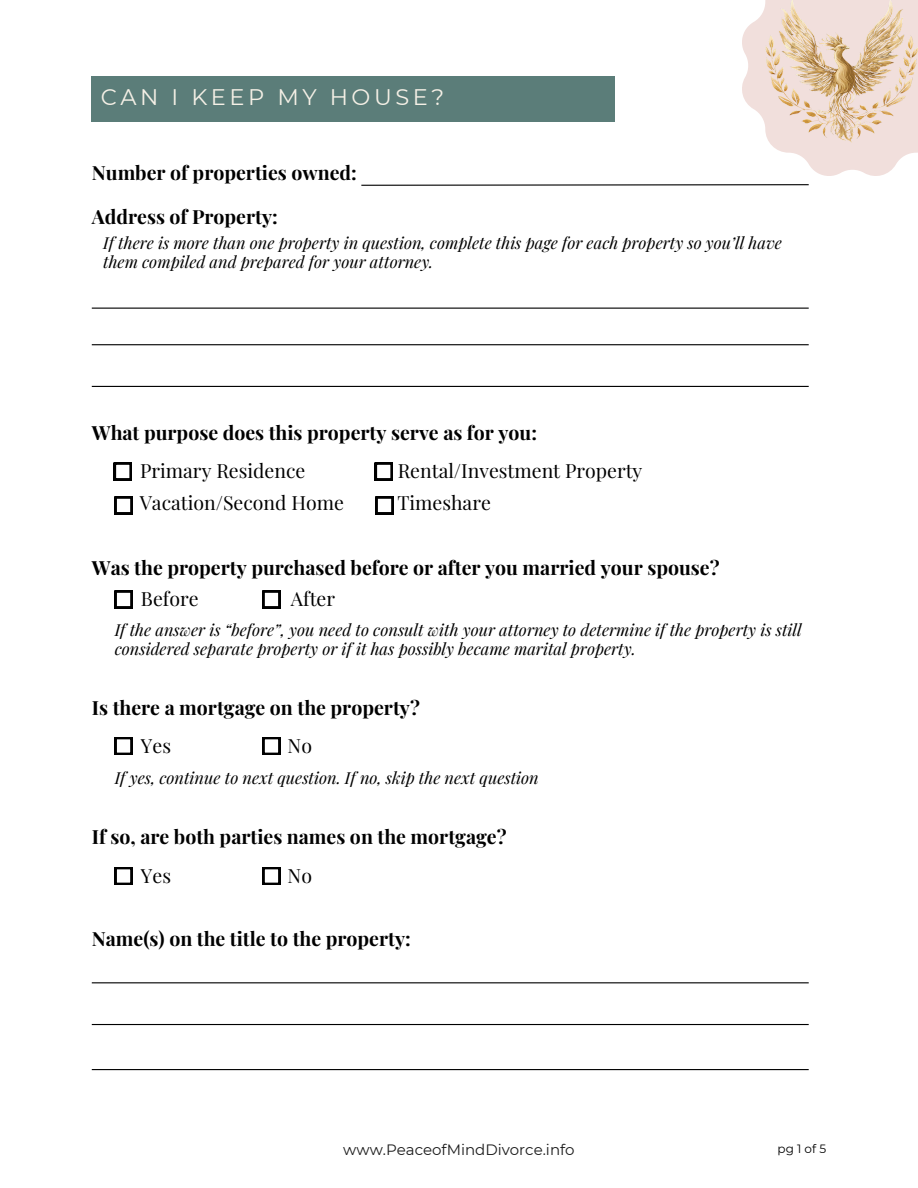
<style>
.page{position:relative;width:918px;height:1188px;background:#fff}
.page>*{position:absolute;margin:0;border:0;box-sizing:border-box;transform-origin:0 0}
.t1{font:22.5px "Montserrat";letter-spacing:.16em;color:#f5f0e6}
.t2{font:700 19.5px "Playfair Display";color:#000}
.t3{font:19.5px "Playfair Display";color:#000}
.t4{font:italic 16.5px/19.2px "Playfair Display";color:#000}
.t5{font:15px "Montserrat";color:#1c1c1c}
.t6{font:12px "Montserrat";letter-spacing:.26em;color:#000}
</style>
<div class="page">
<svg style="left:115px;top:737px;width:17px;height:18px"></svg>
<svg style="left:263px;top:737px;width:17px;height:18px"></svg>
<svg style="left:115px;top:591px;width:17px;height:17px"></svg>
<svg style="left:263px;top:591px;width:17px;height:17px"></svg>
<svg style="left:115px;top:867px;width:17px;height:18px"></svg>
<svg style="left:263px;top:867px;width:17px;height:18px"></svg>
<hr style="left:92px;top:982px;width:717px;height:1px;background:#000">
<hr style="left:92px;top:1024px;width:717px;height:1px;background:#000">
<svg style="left:361px;top:184px;width:448px;height:2px"></svg>
<hr style="left:92px;top:308px;width:717px;height:1px;background:#000">
<hr style="left:92px;top:344px;width:717px;height:1px;background:#000">
<hr style="left:92px;top:386px;width:717px;height:1px;background:#000">
<svg style="left:114px;top:463px;width:18px;height:17px"></svg>
<svg style="left:375px;top:463px;width:18px;height:17px"></svg>
<hr style="left:92px;top:1069px;width:717px;height:1px;background:#000">
<svg style="left:115px;top:497px;width:17px;height:17px"></svg>
<svg style="left:376px;top:497px;width:17px;height:17px"></svg>
<svg style="left:742px;top:22px;width:162px;height:154px"></svg>
<img style="left:754px;top:0;width:164px;height:156px">
<div style="left:92px;top:76px;width:523px;height:46px;background:#5b7d79"></div>
<p class="t1" style="left:101px;top:83px;width:345px">CAN I KEEP MY HOUSE?</p>
<p class="t2" style="left:92px;top:159px;width:267px">Number of properties owned:</p>
<p class="t2" style="left:92px;top:203px;width:188px">Address of Property:</p>
<p class="t4" style="left:103px;top:233px;width:680px">If there is more than one property in question, complete this page for each property so you’ll have them compiled and prepared for your attorney.</p>
<p class="t2" style="left:92px;top:419px;width:447px">What purpose does this property serve as for you:</p>
<p class="t3" style="left:140px;top:457px;width:167px">Primary Residence</p>
<p class="t3" style="left:398px;top:457px;width:246px">Rental/Investment Property</p>
<p class="t3" style="left:140px;top:489px;width:206px">Vacation/Second Home</p>
<p class="t3" style="left:397px;top:489px;width:95px">Timeshare</p>
<p class="t2" style="left:92px;top:554px;width:629px">Was the property purchased before or after you married your spouse?</p>
<p class="t3" style="left:141px;top:585px;width:59px">Before</p>
<p class="t3" style="left:291px;top:585px;width:46px">After</p>
<p class="t4" style="left:115px;top:619px;width:689px">If the answer is “before”, you need to consult with your attorney to determine if the property is still considered separate property or if it has possibly became marital property.</p>
<p class="t2" style="left:92px;top:693px;width:330px">Is there a mortgage on the property?</p>
<h1 class="t3" style="left:141px;top:732px;width:32px">Yes</h1>
<h1 class="t3" style="left:288px;top:732px;width:26px">No</h1>
<p class="t4" style="left:115px;top:768px;width:426px">If yes, continue to next question. If no, skip the next question</p>
<p class="t2" style="left:92px;top:823px;width:416px">If so, are both parties names on the mortgage?</p>
<p class="t3" style="left:141px;top:862px;width:32px">Yes</p>
<p class="t3" style="left:288px;top:862px;width:26px">No</p>
<p class="t2" style="left:92px;top:925px;width:321px">Name(s) on the title to the property:</p>
<p class="t5" style="left:343px;top:1141px;width:233px">www.PeaceofMindDivorce.info</p>
<p class="t6" style="left:778px;top:1141px;width:50px">pg1of5</p>
</div>
